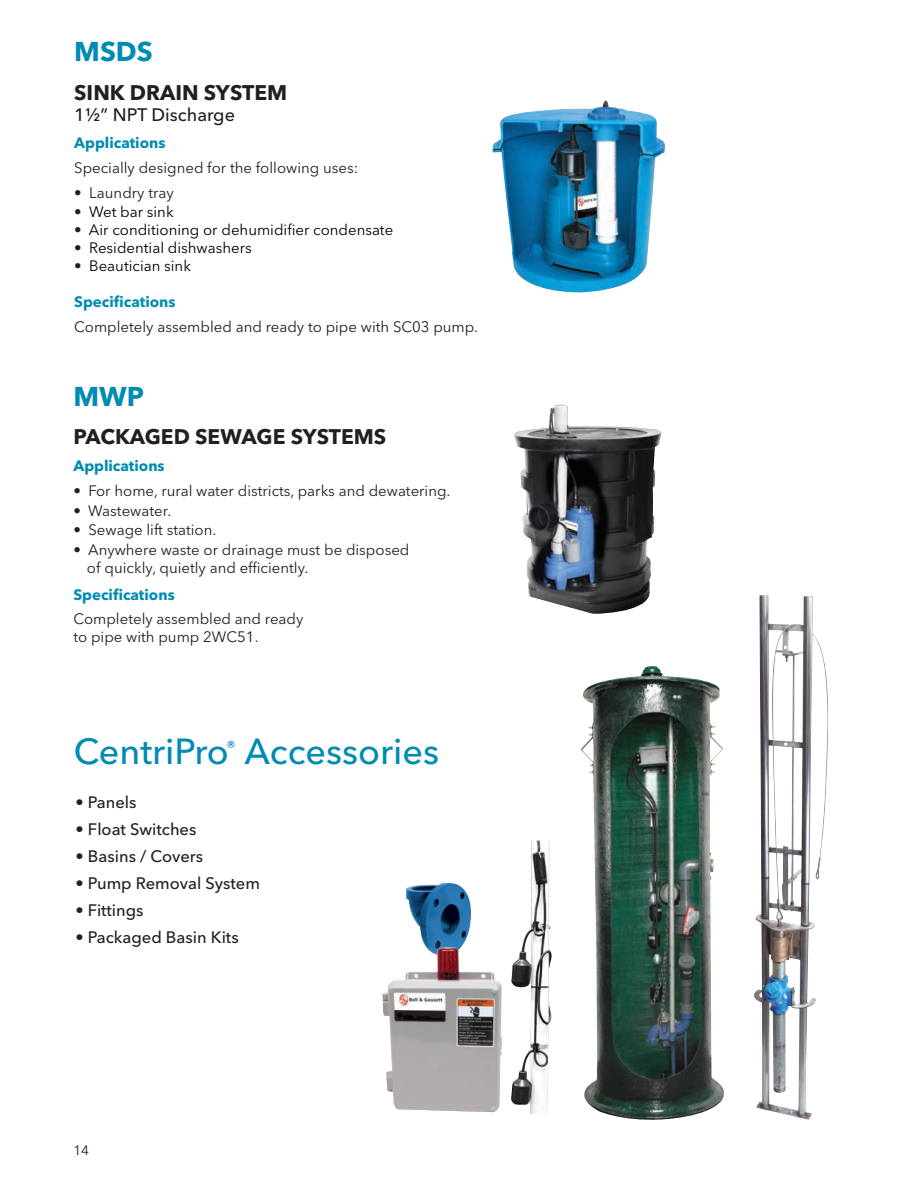
<style>
.page{position:relative;width:918px;height:1188px;background:#fff}
.page>*{position:absolute;margin:0;border:0;box-sizing:border-box;transform-origin:0 0}
.t1{font:500 36px "Avenir Next LT Pro";color:#008bb3}
.t2{font:700 27px "Avenir Next LT Pro";color:#008bb3}
.t3{font:700 21px "Avenir Next LT Pro";color:#231f20}
.t4{font:500 18px "Avenir Next LT Pro";color:#231f20}
.t5{font:500 16.5px "Avenir Next LT Pro";color:#231f20}
.t6{font:500 15.75px "Avenir Next LT Pro";color:#008bb3}
.t7{font:15px/18px "Avenir Next LT Pro";color:#231f20}
.t8{font:15px "Avenir Next LT Pro";color:#000}
.t9{font:700 15px "Avenir Next LT Pro";color:#008bb3}
.t10{font:13.5px "Avenir Next LT Pro";color:#231f20}
.s1{color:#231f20}
</style>
<div class="page">
<img style="left:514px;top:405px;width:148px;height:209px">
<img style="left:492px;top:100px;width:173px;height:193px">
<img style="left:406px;top:883px;width:65px;height:64px">
<img style="left:382px;top:947px;width:121px;height:165px">
<img style="left:754px;top:595px;width:74px;height:525px">
<img style="left:581px;top:666px;width:143px;height:454px">
<img style="left:511px;top:841px;width:41px;height:273px">
<h2 class="t2" style="left:74px;top:35px;width:80px">MSDS</h2>
<h3 class="t3" style="left:74px;top:79px;width:214px">SINK DRAIN SYSTEM</h3>
<p class="t4" style="left:74px;top:104px;width:162px">1½” NPT Discharge</p>
<p class="t9" style="left:74px;top:134px;width:93px">Applications</p>
<p class="t7" style="left:74px;top:159px;width:285px">Specially designed for the following uses:</p>
<p class="t7" style="left:74px;top:183px;width:101px">• Laundry tray</p>
<p class="t8" style="left:74px;top:203px;width:101px"><span class="s1">•</span> Wet bar sink</p>
<p class="t8" style="left:74px;top:221px;width:321px"><span class="s1">•</span> Air conditioning or dehumidifier condensate</p>
<p class="t8" style="left:74px;top:239px;width:179px"><span class="s1">•</span> Residential dishwashers</p>
<p class="t8" style="left:74px;top:257px;width:118px"><span class="s1">•</span> Beautician sink</p>
<p class="t9" style="left:74px;top:293px;width:103px">Specifications</p>
<p class="t7" style="left:74px;top:318px;width:405px">Completely assembled and ready to pipe with SC03 pump.</p>
<h2 class="t2" style="left:73px;top:380px;width:72px">MWP</h2>
<h3 class="t3" style="left:73px;top:424px;width:314px">PACKAGED SEWAGE SYSTEMS</h3>
<p class="t9" style="left:73px;top:457px;width:93px">Applications</p>
<p class="t7" style="left:73px;top:482px;width:379px">• For home, rural water districts, parks and dewatering.</p>
<p class="t7" style="left:73px;top:501px;width:99px">• Wastewater.</p>
<p class="t7" style="left:73px;top:521px;width:144px">• Sewage lift station.</p>
<p class="t7" style="left:87px;top:540px;width:324px;text-indent:-14px">• Anywhere waste or drainage must be disposed of quickly, quietly and efficiently.</p>
<p class="t9" style="left:73px;top:585px;width:103px">Specifications</p>
<p class="t7" style="left:73px;top:610px;width:232px">Completely assembled and ready to pipe with pump 2WC51.</p>
<h1 class="t1" style="left:74px;top:729px;width:367px">CentriPro Accessories</h1>
<p class="t6" style="left:227px;top:737px;width:11px">®</p>
<p class="t5" style="left:76px;top:793px;width:62px">• Panels</p>
<p class="t5" style="left:76px;top:819px;width:122px">• Float Switches</p>
<p class="t5" style="left:76px;top:846px;width:129px">• Basins / Covers</p>
<p class="t5" style="left:76px;top:873px;width:186px">• Pump Removal System</p>
<p class="t5" style="left:76px;top:900px;width:69px">• Fittings</p>
<p class="t5" style="left:76px;top:927px;width:165px">• Packaged Basin Kits</p>
<p class="t10" style="left:73px;top:1142px;width:17px">14</p>
</div>
